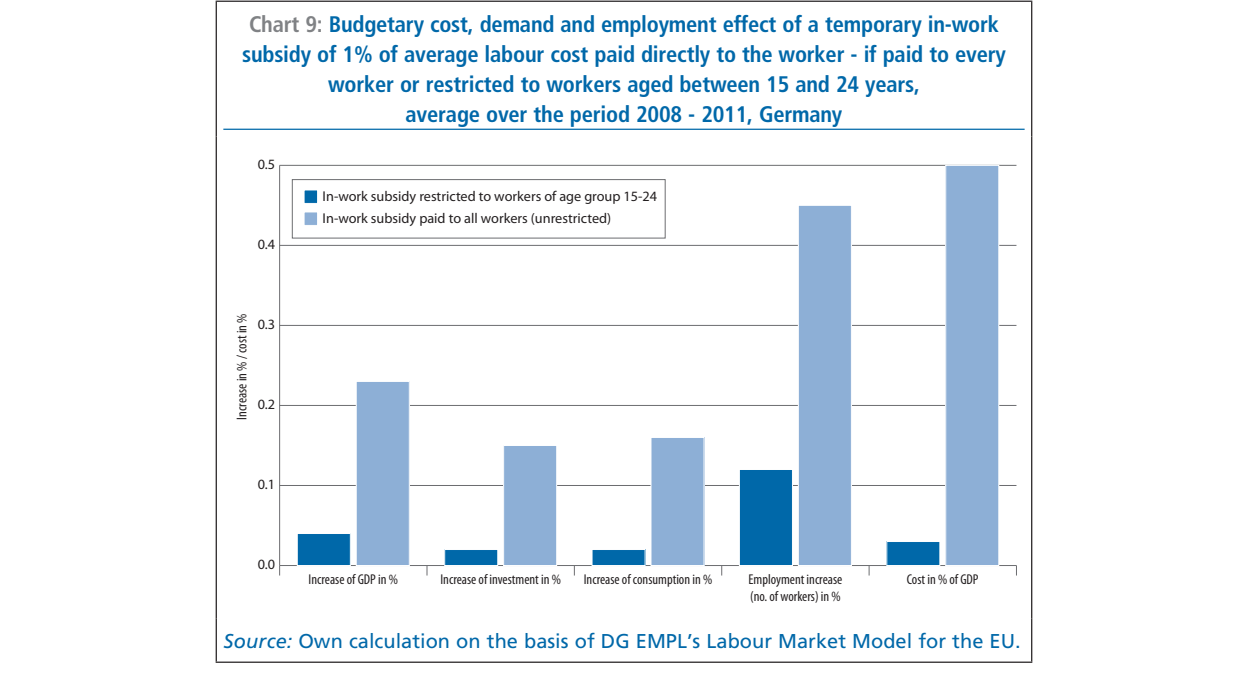
<style>
.page{position:relative;width:1248px;height:681px;background:#fff}
.page>*{position:absolute;margin:0;border:0;box-sizing:border-box;transform-origin:0 0}
.t1{font:700 condensed 22.5px/30px "Frutiger";letter-spacing:-.01em;color:#0068a9;text-align:center}
.t2{font:20px "Frutiger";color:#0068a9}
.t3{font:condensed 14.25px "Myriad Pro";color:#231f20}
.t4{font:14.25px "Myriad Pro";color:#231f20}
.s1{color:#808285}
.s2{font-style:italic}
</style>
<div class="page">
<svg style="left:223px;top:128px;width:802px;height:448px"></svg>
<hr style="left:216px;top:1px;width:816px;height:1px;background:#231f20">
<hr style="left:216px;top:2px;width:1px;height:134px;background:#231f20">
<hr style="left:1030px;top:2px;width:2px;height:134px;background:#231f20">
<hr style="left:216px;top:136px;width:1px;height:482px;background:#231f20">
<hr style="left:1030px;top:136px;width:2px;height:482px;background:#231f20">
<hr style="left:216px;top:618px;width:1px;height:43px;background:#231f20">
<hr style="left:1030px;top:618px;width:2px;height:43px;background:#231f20">
<hr style="left:216px;top:661px;width:816px;height:1px;background:#231f20">
<hr style="left:223px;top:129px;width:801px;height:1px;background:#0068a9">
<hr style="left:279px;top:165px;width:1px;height:400px;background:#6c6d70">
<hr style="left:279px;top:565px;width:737px;height:1px;background:#6c6d70">
<hr style="left:279px;top:485px;width:737px;height:1px;background:#6c6d70">
<hr style="left:279px;top:405px;width:737px;height:1px;background:#6c6d70">
<hr style="left:279px;top:325px;width:737px;height:1px;background:#6c6d70">
<hr style="left:279px;top:245px;width:737px;height:1px;background:#6c6d70">
<hr style="left:279px;top:165px;width:737px;height:1px;background:#6c6d70">
<div style="left:356px;top:381px;width:53px;height:184px;background:#8dafd6"></div>
<div style="left:356px;top:381px;width:53px;height:184px;border:1px solid #fff"></div>
<div style="left:503px;top:445px;width:53px;height:120px;background:#8dafd6"></div>
<div style="left:503px;top:445px;width:54px;height:120px;border:1px solid #fff"></div>
<div style="left:651px;top:437px;width:53px;height:128px;background:#8dafd6"></div>
<div style="left:650px;top:437px;width:54px;height:128px;border:1px solid #fff"></div>
<div style="left:798px;top:205px;width:53px;height:360px;background:#8dafd6"></div>
<div style="left:798px;top:205px;width:53px;height:360px;border:1px solid #fff"></div>
<div style="left:945px;top:165px;width:53px;height:400px;background:#8dafd6"></div>
<div style="left:945px;top:165px;width:53px;height:400px;border:1px solid #fff"></div>
<div style="left:297px;top:533px;width:53px;height:32px;background:#0068a9"></div>
<div style="left:297px;top:533px;width:53px;height:32px;border:1px solid #fff"></div>
<div style="left:444px;top:549px;width:53px;height:16px;background:#0068a9"></div>
<div style="left:444px;top:549px;width:54px;height:16px;border:1px solid #fff"></div>
<div style="left:592px;top:549px;width:53px;height:16px;background:#0068a9"></div>
<div style="left:591px;top:549px;width:54px;height:16px;border:1px solid #fff"></div>
<div style="left:739px;top:469px;width:53px;height:96px;background:#0068a9"></div>
<div style="left:739px;top:469px;width:53px;height:96px;border:1px solid #fff"></div>
<div style="left:886px;top:541px;width:53px;height:24px;background:#0068a9"></div>
<div style="left:886px;top:541px;width:54px;height:24px;border:1px solid #fff"></div>
<div style="left:292px;top:179px;width:373px;height:59px;background:#fff"></div>
<div style="left:292px;top:179px;width:373px;height:59px;border:1px solid #6c6d70"></div>
<div style="left:304px;top:212px;width:13px;height:13px;background:#8dafd6"></div>
<div style="left:304px;top:190px;width:13px;height:13px;background:#0068a9"></div>
<p class="t1" style="left:242px;top:10px;width:765px"><span class="s1">Chart 9:</span> Budgetary cost, demand and employment effect of a temporary in-work subsidy of 1% of average labour cost paid directly to the worker - if paid to every worker or restricted to workers aged between 15 and 24 years,<br>average over the period 2008 - 2011, Germany</p>
<p class="t4" style="left:258px;top:155px;width:19px">0.5</p>
<p class="t4" style="left:258px;top:235px;width:19px">0.4</p>
<p class="t3" style="left:233px;top:419px;width:107px;rotate:-90deg">Increase in % / cost in %</p>
<p class="t4" style="left:258px;top:315px;width:19px">0.3</p>
<p class="t4" style="left:258px;top:395px;width:19px">0.2</p>
<p class="t4" style="left:258px;top:475px;width:19px">0.1</p>
<p class="t4" style="left:258px;top:555px;width:19px">0.0</p>
<p class="t4" style="left:322px;top:188px;width:336px">In-work subsidy restricted to workers of age group 15-24</p>
<p class="t4" style="left:322px;top:210px;width:290px">In-work subsidy paid to all workers (unrestricted)</p>
<p class="t3" style="left:308px;top:570px;width:91px">Increase of GDP in %</p>
<p class="t3" style="left:440px;top:570px;width:122px">Increase of investment in %</p>
<p class="t3" style="left:583px;top:570px;width:130px">Increase of consumption in %</p>
<p class="t3" style="left:748px;top:570px;width:95px">Employment increase</p>
<p class="t3" style="left:906px;top:570px;width:73px">Cost in % of GDP</p>
<p class="t3" style="left:750px;top:587px;width:92px">(no. of workers) in %</p>
<p class="t2" style="left:223px;top:629px;width:798px"><span class="s2">Source:</span> Own calculation on the basis of DG EMPL’s Labour Market Model for the EU.</p>
</div>
